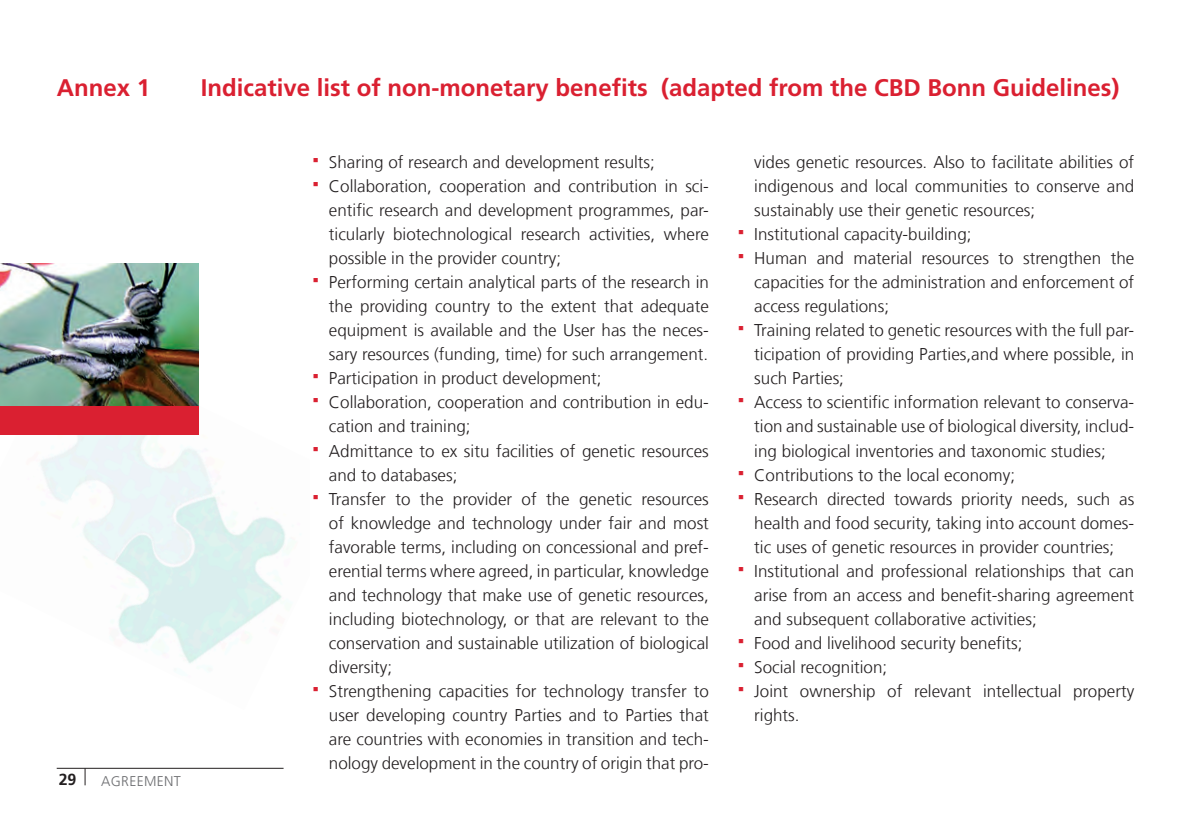
<style>
.page{position:relative;width:1191px;height:840px;background:#fff}
.page>*{position:absolute;margin:0;border:0;box-sizing:border-box;transform-origin:0 0}
.SCNAT_seitentitel_fr{font:700 24px "Frutiger LT Com";color:#da2031}
.SCNAT_Lauftext_Fruti{font:300 17px/24px "Frutiger LT Com";color:#231f20;text-align:justify}
.t1{font:700 16px "Frutiger LT Com";color:#231f20}
.t2{font:300 14px "Frutiger LT Com";letter-spacing:.025em;color:#6c6d70}
</style>
<div class="page">
<hr style="left:57px;top:767px;width:226px;height:1px;background:#231f20">
<svg style="left:85px;top:767px;width:1px;height:17px"></svg>
<img style="left:0;top:339px;width:286px;height:325px">
<div style="left:0;top:405px;width:198px;height:29px;background:#da2031"></div>
<img style="left:0;top:264px;width:198px;height:141px">
<p class="SCNAT_seitentitel_fr" style="left:57px;top:74px;width:95px">Annex 1</p>
<p class="SCNAT_seitentitel_fr" style="left:201px;top:74px;width:920px">Indicative list of non-monetary benefits (adapted from the CBD Bonn Guidelines)</p>
<p class="t1" style="left:59px;top:769px;width:19px">29</p>
<p class="t2" style="left:101px;top:772px;width:81px">AGREEMENT</p>
<p class="SCNAT_Lauftext_Fruti" style="left:329px;top:150px;width:327px">Sharing of research and development results;</p>
<p class="SCNAT_Lauftext_Fruti" style="left:329px;top:174px;width:381px">Collaboration, cooperation and contribution in sci&shy;entific research and development programmes, par&shy;ticularly biotechnological research activities, where possible in the provider country;</p>
<p class="SCNAT_Lauftext_Fruti" style="left:329px;top:270px;width:381px">Performing certain analytical parts of the research in the providing country to the extent that adequate equipment is available and the User has the neces&shy;sary resources (funding, time) for such arrangement.</p>
<p class="SCNAT_Lauftext_Fruti" style="left:329px;top:366px;width:274px">Participation in product development;</p>
<p class="SCNAT_Lauftext_Fruti" style="left:329px;top:390px;width:381px">Collaboration, cooperation and contribution in edu&shy;cation and training;</p>
<p class="SCNAT_Lauftext_Fruti" style="left:329px;top:438px;width:381px">Admittance to ex situ facilities of genetic resources and to databases;</p>
<p class="SCNAT_Lauftext_Fruti" style="left:329px;top:486px;width:381px">Transfer to the provider of the genetic resources of knowledge and technology under fair and most favorable terms, including on concessional and pref&shy;erential terms where agreed, in particular, knowledge and technology that make use of genetic resources, including biotechnology, or that are relevant to the conservation and sustainable utilization of biological diversity;</p>
<p class="SCNAT_Lauftext_Fruti" style="left:329px;top:678px;width:381px">Strengthening capacities for technology transfer to user developing country Parties and to Parties that are countries with economies in transition and tech&shy;nology development in the country of origin that pro-</p>
<p class="SCNAT_Lauftext_Fruti" style="left:754px;top:150px;width:381px">vides genetic resources. Also to facilitate abilities of indigenous and local communities to conserve and sustainably use their genetic resources;</p>
<p class="SCNAT_Lauftext_Fruti" style="left:754px;top:222px;width:219px">Institutional capacity-building;</p>
<p class="SCNAT_Lauftext_Fruti" style="left:754px;top:246px;width:381px">Human and material resources to strengthen the capacities for the administration and enforcement of access regulations;</p>
<p class="SCNAT_Lauftext_Fruti" style="left:754px;top:318px;width:381px">Training related to genetic resources with the full par&shy;ticipation of providing Parties,and where possible, in such Parties;</p>
<p class="SCNAT_Lauftext_Fruti" style="left:754px;top:390px;width:381px">Access to scientific information relevant to conserva&shy;tion and sustainable use of biological diversity, includ&shy;ing biological inventories and taxonomic studies;</p>
<p class="SCNAT_Lauftext_Fruti" style="left:754px;top:462px;width:262px">Contributions to the local economy;</p>
<p class="SCNAT_Lauftext_Fruti" style="left:754px;top:486px;width:381px">Research directed towards priority needs, such as health and food security, taking into account domes&shy;tic uses of genetic resources in provider countries;</p>
<p class="SCNAT_Lauftext_Fruti" style="left:754px;top:558px;width:381px">Institutional and professional relationships that can arise from an access and benefit-sharing agreement and subsequent collaborative activities;</p>
<p class="SCNAT_Lauftext_Fruti" style="left:754px;top:630px;width:270px">Food and livelihood security benefits;</p>
<p class="SCNAT_Lauftext_Fruti" style="left:754px;top:654px;width:134px">Social recognition;</p>
<p class="SCNAT_Lauftext_Fruti" style="left:754px;top:678px;width:381px">Joint ownership of relevant intellectual property rights.</p>
</div>
